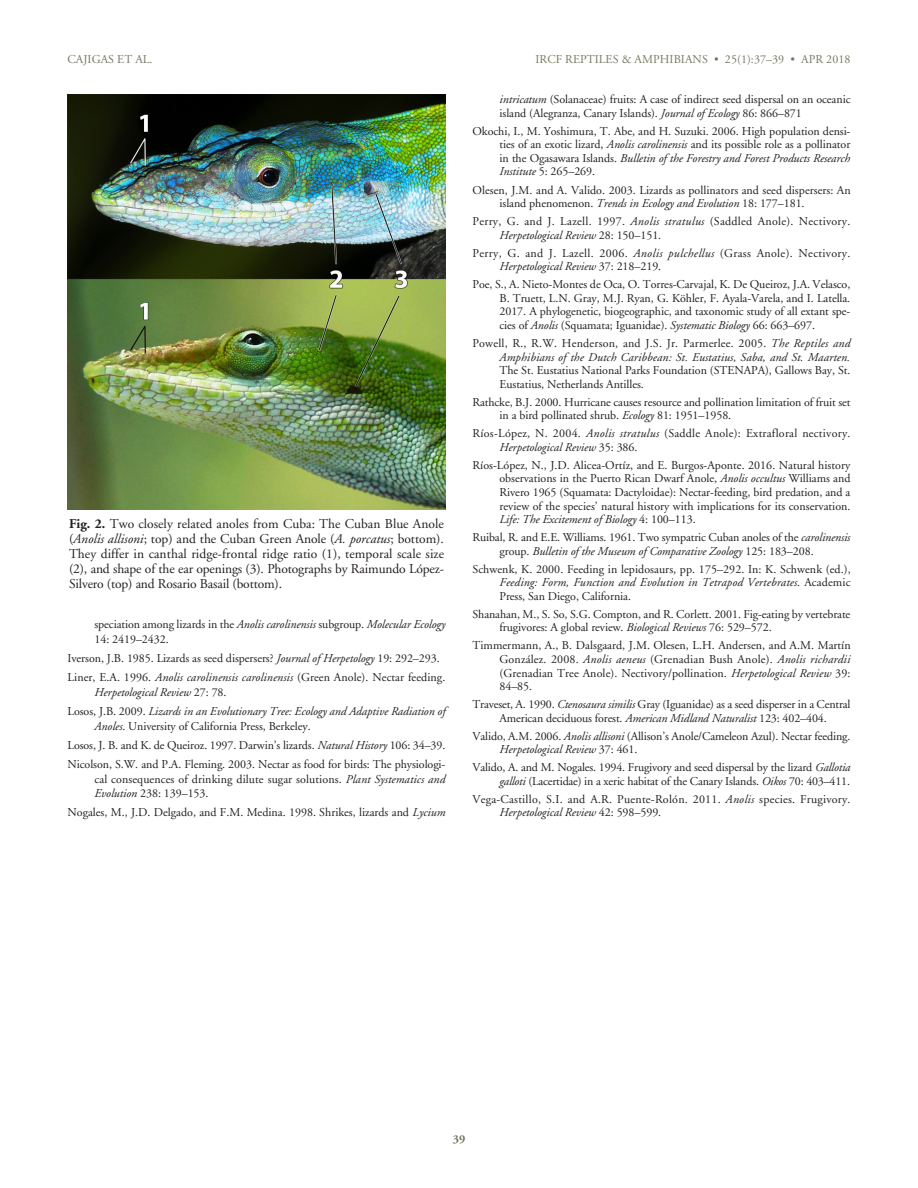
<style>
.page{position:relative;width:918px;height:1188px;background:#fff}
.page>*{position:absolute;margin:0;border:0;box-sizing:border-box;transform-origin:0 0}
.Figure_Caption{font:13.5px/15px "Adobe Garamond";letter-spacing:-.01em;color:#231f20;text-align:justify}
.References{font:12px/13.5px "Adobe Garamond";letter-spacing:-.005em;color:#231f20}
.References-2{font:italic 12px/14.7px "Adobe Garamond";letter-spacing:-.005em;color:#231f20}
.References-3{font:12px/13.5px "Adobe Garamond";letter-spacing:.02em;color:#231f20}
.References-4{font:12px/13.5px "Adobe Garamond";letter-spacing:.025em;color:#231f20}
.References-5{font:12px/13.5px "Adobe Garamond";letter-spacing:.03em;color:#231f20}
.Running_Head_RIGHT{font:12px "Adobe Garamond";letter-spacing:.005em;color:#717a60}
.Running_Head_LEFT{font:12px "Adobe Garamond";letter-spacing:.005em;color:#717a60}
.t1{font:700 12px "Adobe Garamond";color:#717a60}
.s1{font-weight:700}
.s2{font-style:italic}
.s3{font-style:normal}
</style>
<div class="page">
<img style="left:68px;top:94px;width:378px;height:416px">
<p class="Running_Head_LEFT" style="left:68px;top:53px;width:87px">CAJIGAS ET AL.</p>
<p class="Running_Head_RIGHT" style="left:535px;top:53px;width:317px">IRCF REPTILES &amp; AMPHIBIANS • 25(1):37–39 • APR 2018</p>
<p class="Figure_Caption" style="left:69px;top:516px;width:377px"><span class="s1">Fig. 2.</span> Two closely related anoles from Cuba: The Cuban Blue Anole (<span class="s2">Anolis allisoni</span>; top) and the Cuban Green Anole (<span class="s2">A. porcatus</span>; bottom).<br>They differ in canthal ridge-frontal ridge ratio (1), temporal scale size (2), and shape of the ear openings (3). Photographs by Raimundo López-Silvero (top) and Rosario Basail (bottom).</p>
<p class="References" style="left:94px;top:617px;width:352px;line-height:14.7px">speciation among lizards in the <span class="s2">Anolis carolinensis</span> subgroup. <span class="s2">Molecular Ecology<br></span>14: 2419–2432.</p>
<p class="References" style="left:68px;top:652px;width:374px">Iverson, J.B. 1985. Lizards as seed dispersers? <span class="s2">Journal of Herpetology</span> 19: 292–293.</p>
<p class="References-2" style="left:94px;top:670px;width:352px;text-indent:-27px"><span class="s3">Liner, E.A. 1996.</span> Anolis carolinensis carolinensis <span class="s3">(Green Anole). Nectar feeding.<br></span>Herpetological Review <span class="s3">27: 78.</span></p>
<p class="References-2" style="left:94px;top:704px;width:353px;text-indent:-27px"><span class="s3">Losos, J.B. 2009.</span> Lizards in an Evolutionary Tree: Ecology and Adaptive Radiation of<br>Anoles<span class="s3">. University of California Press, Berkeley.</span></p>
<p class="References" style="left:68px;top:739px;width:379px">Losos, J. B. and K. de Queiroz. 1997. Darwin’s lizards. <span class="s2">Natural History</span> 106: 34–39.</p>
<p class="References" style="left:94px;top:757px;width:353px;line-height:14.7px;text-align:justify;text-indent:-27px">Nicolson, S.W. and P.A. Fleming. 2003. Nectar as food for birds: The physiologi&shy;cal consequences of drinking dilute sugar solutions. <span class="s2">Plant Systematics and Evolution</span> 238: 139–153.</p>
<p class="References" style="left:68px;top:806px;width:379px">Nogales, M., J.D. Delgado, and F.M. Medina. 1998. Shrikes, lizards and <span class="s2">Lycium</span></p>
<p class="References" style="left:500px;top:93px;width:352px"><span class="s2">intricatum</span> (Solanaceae) fruits: A case of indirect seed dispersal on an oceanic island (Alegranza, Canary Islands). <span class="s2">Journal of Ecology</span> 86: 866–871</p>
<p class="References" style="left:500px;top:125px;width:353px;text-align:justify;text-indent:-27px">Okochi, I., M. Yoshimura, T. Abe, and H. Suzuki. 2006. High population densi&shy;ties of an exotic lizard, <span class="s2">Anolis carolinensis</span> and its possible role as a pollinator in the Ogasawara Islands. <span class="s2">Bulletin of the Forestry and Forest Products Research Institute</span> 5: 265–269.</p>
<p class="References" style="left:500px;top:183px;width:353px;text-indent:-27px">Olesen, J.M. and A. Valido. 2003. Lizards as pollinators and seed dispersers: An island phenomenon. <span class="s2">Trends in Ecology and Evolution</span> 18: 177–181.</p>
<p class="References-4" style="left:500px;top:215px;width:352px;text-indent:-27px">Perry, G. and J. Lazell. 1997. <span class="s2">Anolis stratulus</span> (Saddled Anole). Nectivory.<br><span class="s2">Herpetological Review</span> 28: 150–151.</p>
<p class="References-5" style="left:500px;top:247px;width:353px;text-indent:-27px">Perry, G. and J. Lazell. 2006. <span class="s2">Anolis pulchellus</span> (Grass Anole). Nectivory.<br><span class="s2">Herpetological Review</span> 37: 218–219.</p>
<p class="References" style="left:500px;top:278px;width:353px;text-align:justify;text-indent:-27px">Poe, S., A. Nieto-Montes de Oca, O. Torres-Carvajal, K. De Queiroz, J.A. Velasco, B. Truett, L.N. Gray, M.J. Ryan, G. Köhler, F. Ayala-Varela, and I. Latella.<br>2017. A phylogenetic, biogeographic, and taxonomic study of all extant spe&shy;cies of <span class="s2">Anolis</span> (Squamata; Iguanidae). <span class="s2">Systematic Biology</span> 66: 663–697.</p>
<p class="References" style="left:500px;top:337px;width:353px;text-align:justify;text-indent:-27px">Powell, R., R.W. Henderson, and J.S. Jr. Parmerlee. 2005. <span class="s2">The Reptiles and Amphibians of the Dutch Caribbean: St. Eustatius, Saba, and St. Maarten.<br></span>The St. Eustatius National Parks Foundation (STENAPA), Gallows Bay, St.<br>Eustatius, Netherlands Antilles.</p>
<p class="References" style="left:500px;top:395px;width:353px;text-indent:-27px">Rathcke, B.J. 2000. Hurricane causes resource and pollination limitation of fruit set in a bird‐pollinated shrub. <span class="s2">Ecology</span> 81: 1951–1958.</p>
<p class="References-3" style="left:500px;top:427px;width:353px;text-indent:-27px">Ríos-López, N. 2004. <span class="s2">Anolis stratulus</span> (Saddle Anole): Extrafloral nectivory.<br><span class="s2">Herpetological Review</span> 35: 386.</p>
<p class="References" style="left:500px;top:459px;width:353px;text-align:justify;text-indent:-27px">Ríos-López, N., J.D. Alicea-Ortíz, and E. Burgos-Aponte. 2016. Natural history observations in the Puerto Rican Dwarf Anole, <span class="s2">Anolis occultus</span> Williams and Rivero 1965 (Squamata: Dactyloidae): Nectar-feeding, bird predation, and a review of the species’ natural history with implications for its conservation.<br><span class="s2">Life: The Excitement of Biology</span> 4: 100–113.</p>
<p class="References" style="left:500px;top:531px;width:352px;text-indent:-27px">Ruibal, R. and E.E. Williams. 1961. Two sympatric Cuban anoles of the <span class="s2">carolinensis </span>group. <span class="s2">Bulletin of the Museum of Comparative Zoology</span> 125: 183–208.</p>
<p class="References" style="left:500px;top:562px;width:353px;text-align:justify;text-indent:-27px">Schwenk, K. 2000. Feeding in lepidosaurs, pp. 175–292. In: K. Schwenk (ed.), <span class="s2">Feeding: Form, Function and Evolution in Tetrapod Vertebrates</span>. Academic Press, San Diego, California.</p>
<p class="References" style="left:500px;top:608px;width:352px;text-indent:-27px">Shanahan, M., S. So, S.G. Compton, and R. Corlett. 2001. Fig-eating by vertebrate frugivores: A global review. <span class="s2">Biological Reviews</span> 76: 529–572.</p>
<p class="References" style="left:500px;top:639px;width:353px;text-align:justify;text-indent:-27px">Timmermann, A., B. Dalsgaard, J.M. Olesen, L.H. Andersen, and A.M. Martín González. 2008. <span class="s2">Anolis aeneus</span> (Grenadian Bush Anole). <span class="s2">Anolis richardii </span>(Grenadian Tree Anole). Nectivory/pollination. <span class="s2">Herpetological Review</span> 39:<br>84–85.</p>
<p class="References" style="left:473px;top:698px;width:380px;text-align:center">Traveset, A. 1990. <span class="s2">Ctenosaura similis</span> Gray (Iguanidae) as a seed disperser in a Central<br>American deciduous forest. <span class="s2">American Midland Naturalist</span> 123: 402–404.</p>
<p class="References" style="left:500px;top:729px;width:352px;text-indent:-27px">Valido, A.M. 2006. <span class="s2">Anolis allisoni</span> (Allison’s Anole/Cameleon Azul). Nectar feeding.<br><span class="s2">Herpetological Review</span> 37: 461.</p>
<p class="References" style="left:473px;top:761px;width:380px;text-align:right">Valido, A. and M. Nogales. 1994. Frugivory and seed dispersal by the lizard <span class="s2">Gallotia galloti</span> (Lacertidae) in a xeric habitat of the Canary Islands. <span class="s2">Oikos</span> 70: 403–411.</p>
<p class="References-3" style="left:500px;top:793px;width:353px;text-indent:-27px">Vega-Castillo, S.I. and A.R. Puente-Rolón. 2011. <span class="s2">Anolis</span> species. Frugivory.<br><span class="s2">Herpetological Review</span> 42: 598–599.</p>
<p class="t1" style="left:453px;top:1132px;width:14px">39</p>
</div>
